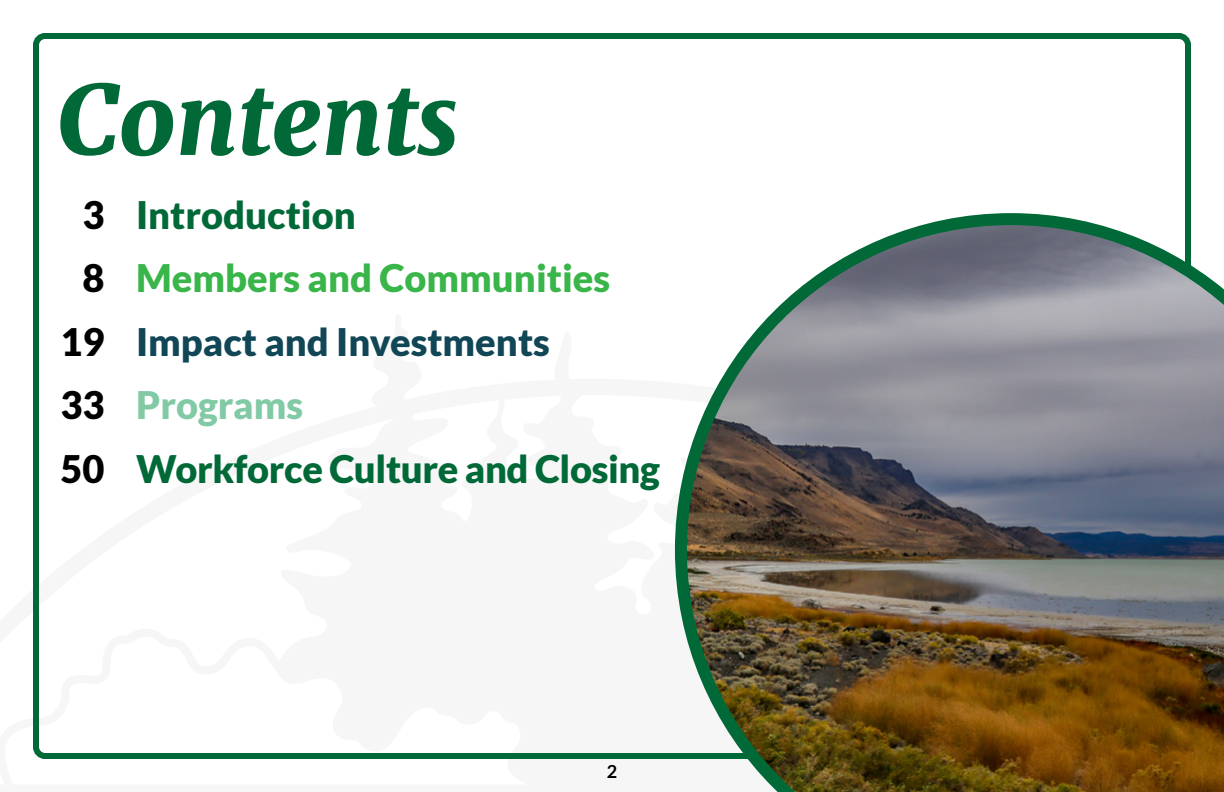
<style>
.page{position:relative;width:1224px;height:792px;background:#fff}
.page>*{position:absolute;margin:0;border:0;box-sizing:border-box;transform-origin:0 0}
.t1{font:italic 900 96px "Merriweather";color:#006937}
.t2{font:900 38px "Lato";letter-spacing:-.01em;color:#006937}
.t3{font:900 38px "Lato";color:#39b54a}
.t4{font:900 38px "Lato";color:#104655}
.t5{font:900 38px "Lato";color:#81caa5}
.t6{font:900 38px "Lato";color:#000}
.t7{font:700 18px "Lato";color:#000}
</style>
<div class="page">
<div style="left:33px;top:33px;width:1158px;height:726px;border:6px solid #006937;border-radius:9px"></div>
<img style="left:675px;top:213px;width:549px;height:579px">
<p class="t1" style="left:58px;top:53px;width:402px">Contents</p>
<p class="t6" style="left:82px;top:192px;width:24px">3</p>
<p class="t6" style="left:82px;top:256px;width:24px">8</p>
<p class="t6" style="left:60px;top:320px;width:46px">19</p>
<p class="t6" style="left:60px;top:383px;width:46px">33</p>
<p class="t6" style="left:60px;top:447px;width:46px">50</p>
<p class="t2" style="left:136px;top:192px;width:221px">Introduction</p>
<p class="t3" style="left:136px;top:256px;width:476px">Members and Communities</p>
<p class="t4" style="left:136px;top:320px;width:415px">Impact and Investments</p>
<p class="t5" style="left:136px;top:383px;width:169px">Programs</p>
<p class="t2" style="left:136px;top:447px;width:525px">Workforce Culture and Closing</p>
<p class="t7" style="left:607px;top:762px;width:12px">2</p>
</div>
